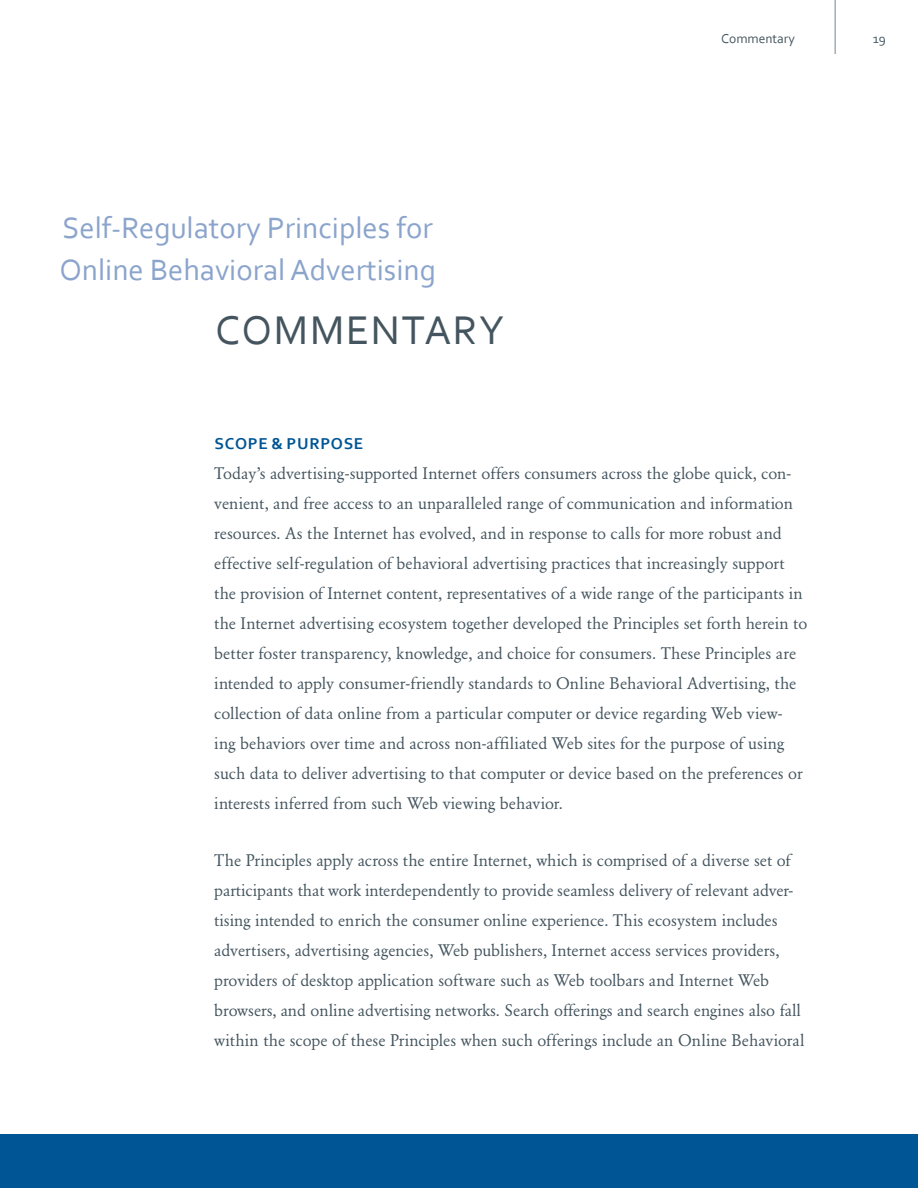
<style>
.page{position:relative;width:918px;height:1188px;background:#fff}
.page>*{position:absolute;margin:0;border:0;box-sizing:border-box;transform-origin:0 0}
.t1{font:42px "Corbel";letter-spacing:.04em;color:#45555f}
.t2{font:30.75px/42.6px "Corbel";color:#8ba4cc}
.t3{font:16.5px/30px "Garamond Berth BQ Reg Os F";color:#45555f}
.t4{font:700 16.5px "Corbel";letter-spacing:.04em;color:#005595}
.t5{font:13.5px "Corbel";color:#45555f}
</style>
<div class="page">
<div style="left:0;top:1134px;width:918px;height:54px;background:#005595"></div>
<hr style="left:835px;top:0;width:1px;height:54px;background:#73838d">
<h2 class="t2" style="left:59px;top:205px;width:378px">Self-Regulatory Principles for<br>Online Behavioral Advertising</h2>
<h1 class="t1" style="left:215px;top:304px;width:291px">COMMENTARY</h1>
<p class="t5" style="left:721px;top:30px;width:75px">Commentary</p>
<p class="t5" style="left:873px;top:30px;width:15px">19</p>
<p class="t4" style="left:215px;top:433px;width:150px">SCOPE &amp; PURPOSE</p>
<p class="t3" style="left:214px;top:458px;width:595px">Today’s advertising-supported Internet offers consumers across the globe quick, con&shy;venient, and free access to an unparalleled range of communication and information resources. As the Internet has evolved, and in response to calls for more robust and effective self-regulation of behavioral advertising practices that increasingly support the provision of Internet content, representatives of a wide range of the participants in the Internet advertising ecosystem together developed the Principles set forth herein to better foster transparency, knowledge, and choice for consumers. These Principles are intended to apply consumer-friendly standards to Online Behavioral Advertising, the collection of data online from a particular computer or device regarding Web view&shy;ing behaviors over time and across non-affiliated Web sites for the purpose of using such data to deliver advertising to that computer or device based on the preferences or interests inferred from such Web viewing behavior.</p>
<p class="t3" style="left:214px;top:845px;width:592px">The Principles apply across the entire Internet, which is comprised of a diverse set of participants that work interdependently to provide seamless delivery of relevant adver&shy;tising intended to enrich the consumer online experience. This ecosystem includes advertisers, advertising agencies, Web publishers, Internet access services providers, providers of desktop application software such as Web toolbars and Internet Web browsers, and online advertising networks. Search offerings and search engines also fall within the scope of these Principles when such offerings include an Online Behavioral</p>
</div>
